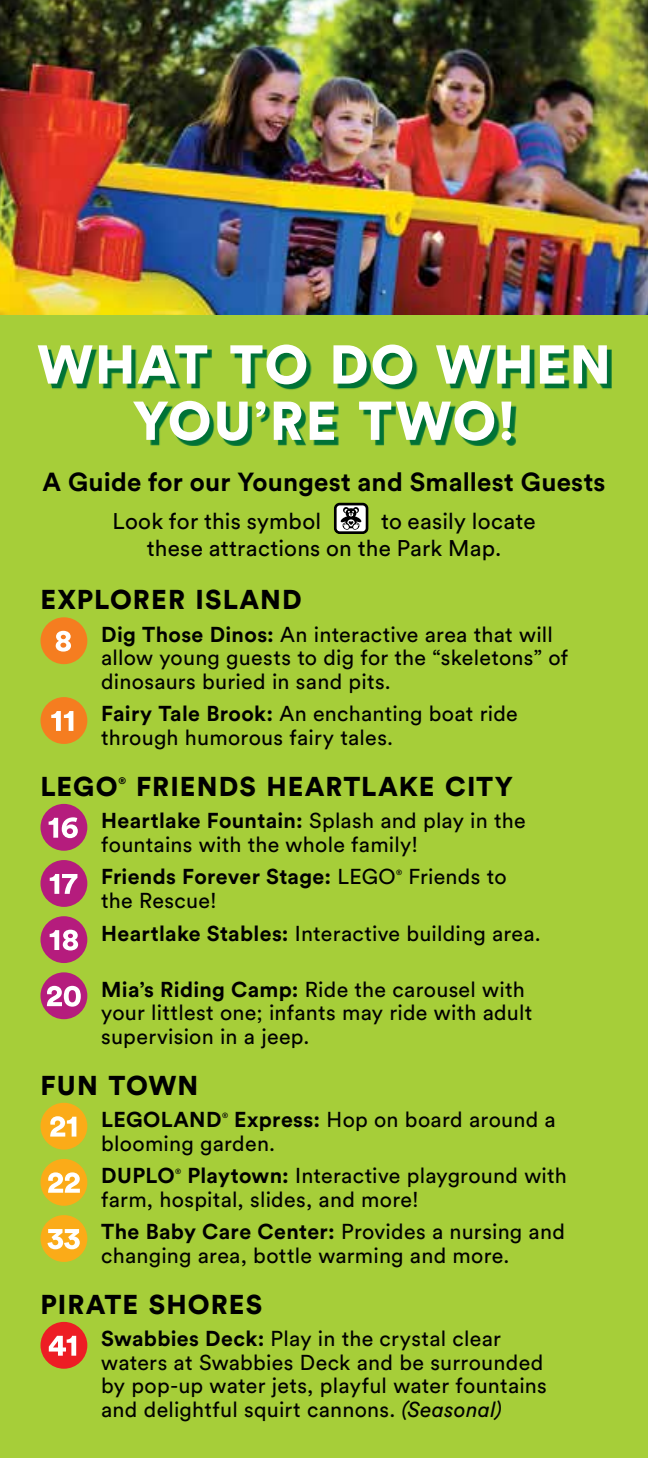
<style>
.page{position:relative;width:648px;height:1458px;background:#fff}
.page>*{position:absolute;margin:0;border:0;box-sizing:border-box;transform-origin:0 0}
.t1{font:900 54px/56.2px "Circular Std";letter-spacing:.03em;color:#fff;text-align:center}
.t2{font:900 27px "Circular Std";letter-spacing:.04em;color:#000}
.t3{font:700 25.88px "Circular Std";letter-spacing:.005em;color:#000}
.t4{font:22.5px/27px "Circular Std";letter-spacing:.01em;color:#000}
.t5{font:21.38px/23.6px "Circular Std";letter-spacing:.01em;color:#000}
.t6{font:700 21.38px "Circular Std";letter-spacing:.015em;color:#000}
.t7{font:900 9.45px "Circular Std";color:#000}
.t8{font:7.42px "Circular Std";color:#000}
.s1{font-weight:700}
.s2{font-weight:400}
.s3{font-style:italic}
</style>
<div class="page">
<img style="left:0;top:0;width:648px;height:316px">
<div style="left:0;top:316px;width:648px;height:1142px;background:#a6ce39"></div>
<div style="left:41px;top:617px;width:46px;height:47px;background:#f57d20;border-radius:50%"></div>
<svg style="left:56px;top:631px;width:15px;height:21px"></svg>
<div style="left:41px;top:697px;width:46px;height:47px;background:#f57d20;border-radius:50%"></div>
<svg style="left:51px;top:711px;width:22px;height:20px"></svg>
<div style="left:41px;top:804px;width:46px;height:47px;background:#b51c7d;border-radius:50%"></div>
<svg style="left:49px;top:817px;width:29px;height:21px"></svg>
<div style="left:41px;top:860px;width:46px;height:47px;background:#b51c7d;border-radius:50%"></div>
<svg style="left:50px;top:874px;width:27px;height:20px"></svg>
<div style="left:41px;top:916px;width:46px;height:47px;background:#b51c7d;border-radius:50%"></div>
<svg style="left:50px;top:930px;width:28px;height:20px"></svg>
<div style="left:41px;top:972px;width:46px;height:47px;background:#b51c7d;border-radius:50%"></div>
<svg style="left:47px;top:986px;width:34px;height:21px"></svg>
<div style="left:41px;top:1103px;width:46px;height:47px;background:#fbab18;border-radius:50%"></div>
<svg style="left:50px;top:1116px;width:26px;height:21px"></svg>
<div style="left:41px;top:1159px;width:46px;height:47px;background:#fbab18;border-radius:50%"></div>
<svg style="left:48px;top:1172px;width:32px;height:21px"></svg>
<div style="left:41px;top:1215px;width:46px;height:47px;background:#fbab18;border-radius:50%"></div>
<svg style="left:47px;top:1229px;width:33px;height:20px"></svg>
<div style="left:41px;top:1322px;width:46px;height:47px;background:#ed1d24;border-radius:50%"></div>
<svg style="left:49px;top:1336px;width:27px;height:20px"></svg>
<svg style="left:42px;top:349px;width:570px;height:96px"></svg>
<svg style="left:335px;top:503px;width:33px;height:30px"></svg>
<div style="left:334px;top:503px;width:34px;height:31px;border:1px solid #000;border-radius:5px"></div>
<div style="left:337px;top:505px;width:29px;height:26px;background:#fff;border-radius:3px"></div>
<svg style="left:340px;top:507px;width:22px;height:23px"></svg>
<h1 class="t1" style="left:37px;top:335px;width:575px">WHAT TO DO WHEN<br>YOU’RE TWO!</h1>
<p class="t3" style="left:42px;top:466px;width:565px">A Guide for our Youngest and Smallest Guests</p>
<p class="t4" style="left:112px;top:507px;width:210px">Look for this symbol</p>
<p class="t4" style="left:147px;top:507px;width:390px;text-indent:234px">to easily locate these attractions on the Park Map.</p>
<p class="t2" style="left:41px;top:582px;width:263px">EXPLORER ISLAND</p>
<p class="t5" style="left:101px;top:622px;width:469px"><span class="s1">Dig Those Dinos:</span> An interactive area that will allow young guests to dig for the “skeletons” of dinosaurs buried in sand pits.</p>
<p class="t5" style="left:101px;top:702px;width:418px"><span class="s1">Fairy Tale Brook:</span> An enchanting boat ride through humorous fairy tales.</p>
<p class="t2" style="left:41px;top:768px;width:78px">LEGO</p>
<p class="t7" style="left:118px;top:774px;width:9px">®</p>
<p class="t2" style="left:136px;top:768px;width:379px">FRIENDS HEARTLAKE CITY</p>
<p class="t5" style="left:101px;top:809px;width:426px"><span class="s1">Heartlake Fountain:</span> Splash and play in the fountains with the whole family!</p>
<p class="t6" style="left:101px;top:863px;width:296px">Friends Forever Stage: <span class="s2">LEGO</span></p>
<p class="t8" style="left:396px;top:868px;width:8px">®</p>
<p class="t5" style="left:408px;top:865px;width:100px">Friends to</p>
<p class="t5" style="left:101px;top:884px;width:441px;line-height:32.6px">the Rescue!<br><span class="s1">Heartlake Stables:</span> Interactive building area.</p>
<p class="t5" style="left:101px;top:977px;width:433px"><span class="s1">Mia’s Riding Camp:</span> Ride the carousel with your littlest one; infants may ride with adult supervision in a jeep.</p>
<p class="t2" style="left:41px;top:1067px;width:159px">FUN TOWN</p>
<p class="t6" style="left:101px;top:1106px;width:122px">LEGOLAND</p>
<p class="t8" style="left:222px;top:1110px;width:8px">®</p>
<p class="t5" style="left:101px;top:1108px;width:456px;text-indent:133px"><span class="s1">Express:</span> Hop on board around a blooming garden.</p>
<p class="t6" style="left:101px;top:1162px;width:75px">DUPLO</p>
<p class="t8" style="left:175px;top:1167px;width:8px">®</p>
<p class="t5" style="left:101px;top:1164px;width:467px;text-indent:86px"><span class="s1">Playtown:</span> Interactive playground with farm, hospital, slides, and more!</p>
<p class="t5" style="left:101px;top:1220px;width:465px"><span class="s1">The Baby Care Center:</span> Provides a nursing and changing area, bottle warming and more.</p>
<p class="t2" style="left:41px;top:1286px;width:223px">PIRATE SHORES</p>
<p class="t5" style="left:101px;top:1327px;width:447px"><span class="s1">Swabbies Deck:</span> Play in the crystal clear waters at Swabbies Deck and be surrounded by pop-up water jets, playful water fountains and delightful squirt cannons. <span class="s3">(Seasonal)</span></p>
</div>
